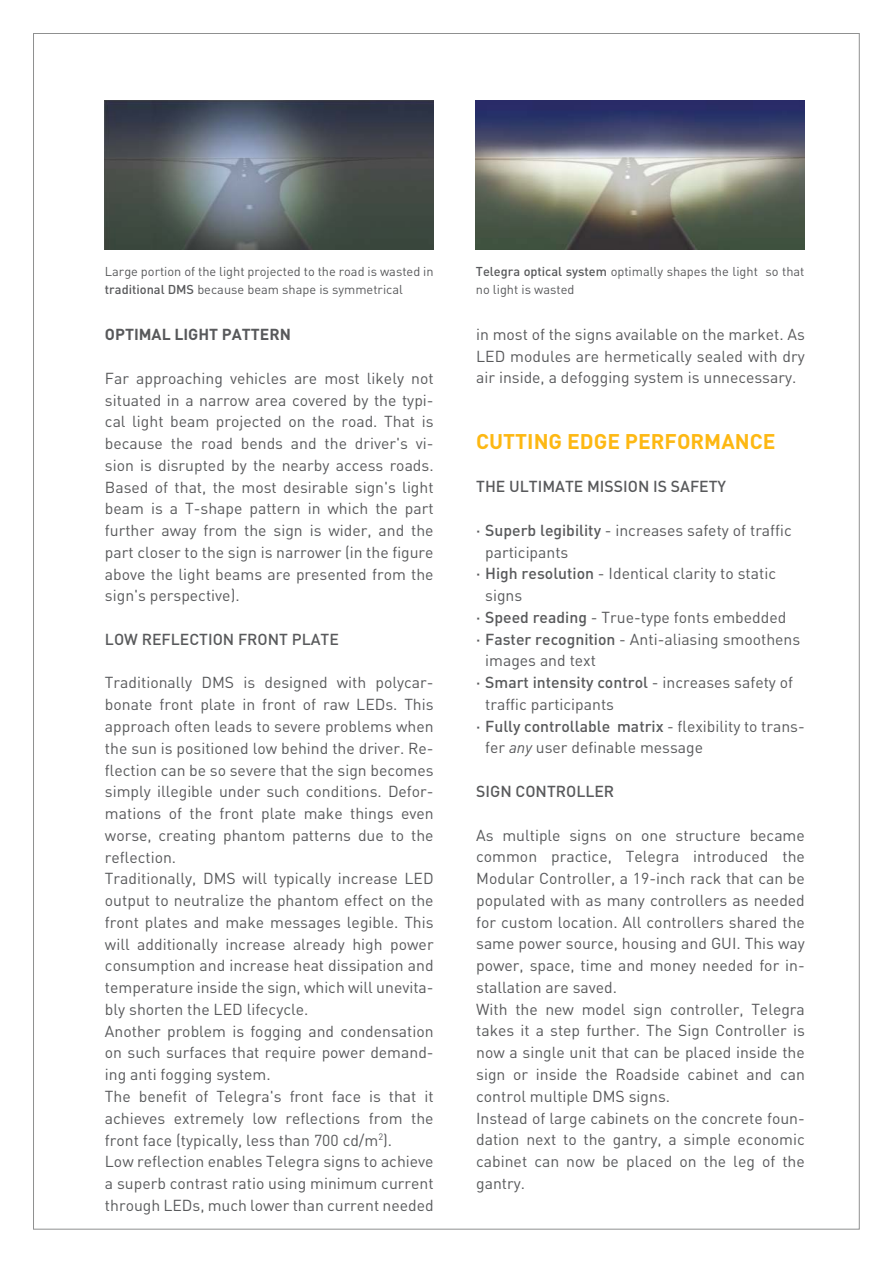
<style>
.page{position:relative;width:894px;height:1265px;background:#fff}
.page>*{position:absolute;margin:0;border:0;box-sizing:border-box;transform-origin:0 0}
.t1{font:700 21px "DINX";color:#fdb813}
.t2{font:15.75px/21.8px "DINX";color:#58595b;text-align:justify}
.t3{font:500 15.75px "DINX";color:#58595b}
.t4{font:700 15.75px "DINX";color:#58595b}
.t5{font:12.75px/18px "DINX";color:#58595b}
.s1{font-weight:500}
.s2{font-weight:400}
.s3{font-family:"DIN";font-style:italic}
</style>
<div class="page">
<img style="left:105px;top:100px;width:328px;height:150px">
<img style="left:475px;top:100px;width:329px;height:150px">
<p class="t5" style="left:105px;top:264px;width:330px">Large portion of the light projected to the road is wasted in <span class="s1">traditional DMS</span> because beam shape is symmetrical</p>
<p class="t5" style="left:475px;top:264px;width:330px"><span class="s1">Telegra optical system</span> optimally shapes the light so that no light is wasted</p>
<p class="t4" style="left:105px;top:329px;width:187px">OPTIMAL LIGHT PATTERN</p>
<p class="t2" style="left:105px;top:369px;width:330px">Far approaching vehicles are most likely not situated in a narrow area covered by the typi&shy;cal light beam projected on the road. That is because the road bends and the driver's vi&shy;sion is disrupted by the nearby access roads.<br>Based of that, the most desirable sign's light beam is a T-shape pattern in which the part further away from the sign is wider, and the part closer to the sign is narrower (in the figure above the light beams are presented from the sign's perspective).</p>
<p class="t3" style="left:105px;top:633px;width:235px">LOW REFLECTION FRONT PLATE</p>
<p class="t2" style="left:105px;top:673px;width:330px;text-align:left">Traditionally DMS is designed with polycar&shy;bonate front plate in front of raw LEDs. This approach often leads to severe problems when the sun is positioned low behind the driver. Re&shy;flection can be so severe that the sign becomes simply illegible under such conditions. Defor&shy;mations of the front plate make things even worse, creating phantom patterns due to the reflection.<br>Traditionally, DMS will typically increase LED output to neutralize the phantom effect on the front plates and make messages legible. This will additionally increase already high power consumption and increase heat dissipation and temperature inside the sign, which will unevita&shy;bly shorten the LED lifecycle.<br>Another problem is fogging and condensation on such surfaces that require power demand&shy;ing anti fogging system.<br>The benefit of Telegra's front face is that it achieves extremely low reflections from the front face (typically, less than 700 cd/m<sup>2</sup>).<br>Low reflection enables Telegra signs to achieve a superb contrast ratio using minimum current through LEDs, much lower than current needed</p>
<p class="t2" style="left:476px;top:325px;width:330px">in most of the signs available on the market. As LED modules are hermetically sealed with dry air inside, a defogging system is unnecessary.</p>
<h1 class="t1" style="left:476px;top:433px;width:300px">CUTTING EDGE PERFORMANCE</h1>
<p class="t3" style="left:476px;top:481px;width:251px">THE ULTIMATE MISSION IS SAFETY</p>
<p class="t2" style="left:476px;top:521px;width:317px"><span class="s1">· Superb legibility</span> - increases safety of traffic</p>
<p class="t2" style="left:485px;top:543px;width:85px">participants</p>
<p class="t2" style="left:476px;top:564px;width:301px"><span class="s1">· High resolution</span> - Identical clarity to static</p>
<p class="t2" style="left:485px;top:586px;width:39px">signs</p>
<p class="t2" style="left:476px;top:608px;width:311px"><span class="s1">· Speed reading</span> - True-type fonts embedded</p>
<p class="t2" style="left:476px;top:630px;width:325px"><span class="s1">· Faster recognition</span> - Anti-aliasing smoothens</p>
<p class="t2" style="left:485px;top:651px;width:112px">images and text</p>
<p class="t3" style="left:476px;top:676px;width:318px">· Smart intensity control <span class="s2">- increases safety of</span></p>
<p class="t2" style="left:485px;top:695px;width:130px">traffic participants</p>
<p class="t3" style="left:476px;top:720px;width:330px">· Fully controllable matrix <span class="s2">- flexibility to trans-</span></p>
<p class="t2" style="left:485px;top:738px;width:219px">fer <span class="s3">any</span> user definable message</p>
<p class="t3" style="left:476px;top:785px;width:139px">SIGN CONTROLLER</p>
<p class="t2" style="left:476px;top:825px;width:330px;text-align:left">As multiple signs on one structure became common practice, Telegra introduced the Modular Controller, a 19-inch rack that can be populated with as many controllers as needed for custom location. All controllers shared the same power source, housing and GUI. This way power, space, time and money needed for in&shy;stallation are saved.<br>With the new model sign controller, Telegra takes it a step further. The Sign Controller is now a single unit that can be placed inside the sign or inside the Roadside cabinet and can control multiple DMS signs.<br>Instead of large cabinets on the concrete foun&shy;dation next to the gantry, a simple economic cabinet can now be placed on the leg of the gantry.</p>
</div>
